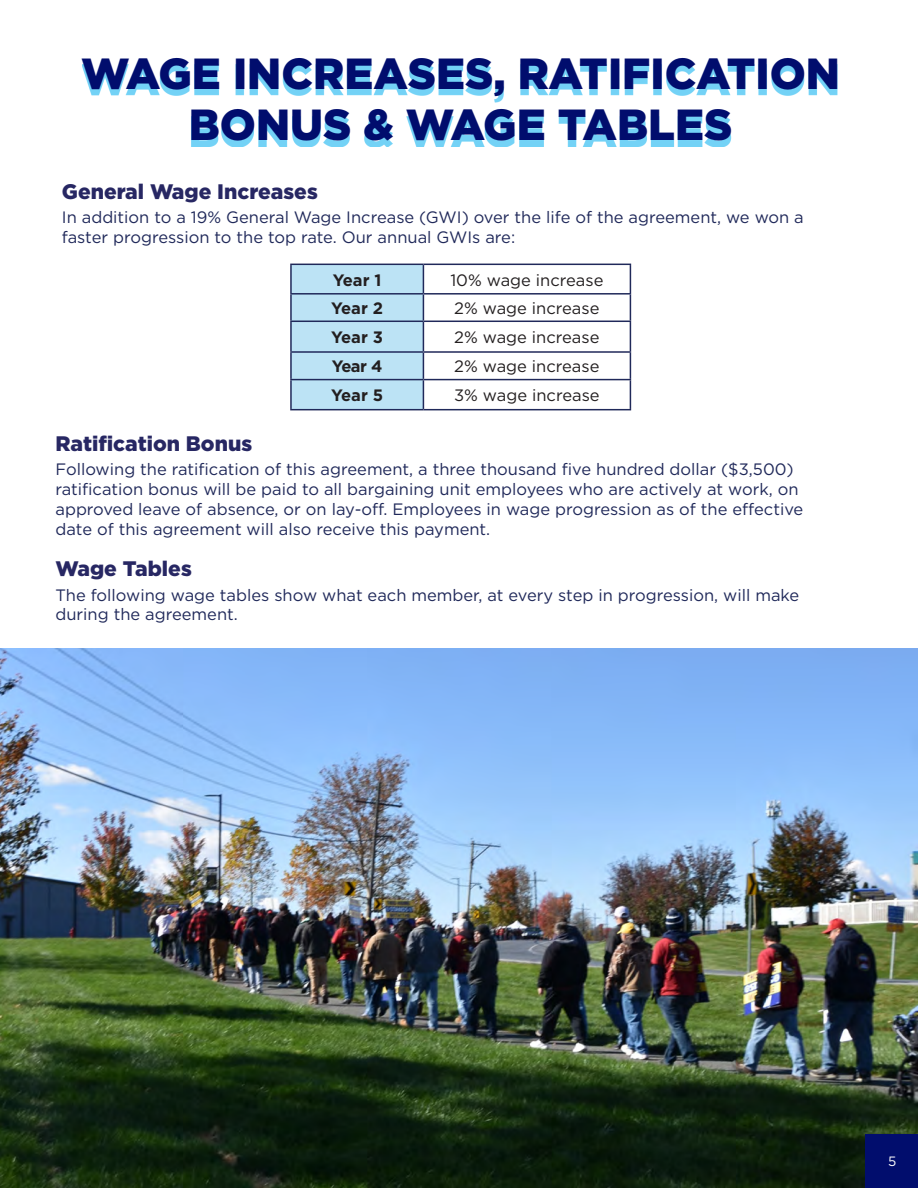
<style>
.page{position:relative;width:918px;height:1188px;background:#fff}
.page>*{position:absolute;margin:0;border:0;box-sizing:border-box;transform-origin:0 0}
.t1{font:900 43.5px/51px "Gotham";color:#010d6d;text-align:center}
.t2{font:900 21px "Gotham";color:#272763}
.Body_1{font:16.5px/19.8px "Gotham";color:#20295a}
.t3{font:16.5px "Gotham";color:#231f20}
.t4{font:700 16.5px "Gotham";color:#231f20}
.t5{font:13.5px "Gotham";color:#fff}
</style>
<div class="page">
<div style="left:82px;top:64px;width:755px;height:83px;background:#00aeef;opacity:.55"></div>
<hr style="left:290px;top:264px;width:133px;height:1px;background:#20295a">
<hr style="left:290px;top:265px;width:2px;height:28px;background:#20295a">
<hr style="left:290px;top:293px;width:133px;height:2px;background:#20295a">
<hr style="left:290px;top:295px;width:2px;height:26px;background:#20295a">
<hr style="left:290px;top:321px;width:133px;height:1px;background:#20295a">
<hr style="left:290px;top:322px;width:2px;height:29px;background:#20295a">
<hr style="left:290px;top:351px;width:133px;height:2px;background:#20295a">
<hr style="left:290px;top:353px;width:2px;height:26px;background:#20295a">
<hr style="left:290px;top:379px;width:133px;height:1px;background:#20295a">
<hr style="left:290px;top:380px;width:2px;height:29px;background:#20295a">
<svg style="left:291px;top:264px;width:340px;height:145px"></svg>
<hr style="left:290px;top:409px;width:133px;height:1px;background:#20295a">
<hr style="left:423px;top:409px;width:208px;height:1px;background:#20295a">
<img style="left:1px;top:648px;width:917px;height:540px">
<div style="left:866px;top:1134px;width:52px;height:54px;background:#010d6d"></div>
<p class="t1" style="left:81px;top:47px;width:760px">WAGE INCREASES, RATIFICATION<br>BONUS &amp; WAGE TABLES</p>
<p class="t2" style="left:62px;top:177px;width:257px">General Wage Increases</p>
<p class="Body_1" style="left:62px;top:207px;width:743px">In addition to a 19% General Wage Increase (GWI) over the life of the agreement, we won a faster progression to the top rate. Our annual GWIs are:</p>
<p class="t2" style="left:56px;top:429px;width:198px">Ratification Bonus</p>
<p class="t4" style="left:333px;top:269px;width:50px">Year 1</p>
<p class="t3" style="left:450px;top:269px;width:155px">10% wage increase</p>
<p class="t4" style="left:331px;top:297px;width:54px">Year 2</p>
<p class="t3" style="left:454px;top:298px;width:147px">2% wage increase</p>
<p class="t4" style="left:331px;top:326px;width:53px">Year 3</p>
<p class="t3" style="left:454px;top:327px;width:147px">2% wage increase</p>
<p class="t4" style="left:332px;top:356px;width:52px">Year 4</p>
<p class="t3" style="left:454px;top:356px;width:147px">2% wage increase</p>
<p class="t4" style="left:331px;top:384px;width:54px">Year 5</p>
<p class="t3" style="left:454px;top:385px;width:147px">3% wage increase</p>
<p class="Body_1" style="left:56px;top:459px;width:749px">Following the ratification of this agreement, a three thousand five hundred dollar ($3,500) ratification bonus will be paid to all bargaining unit employees who are actively at work, on approved leave of absence, or on lay-off. Employees in wage progression as of the effective date of this agreement will also receive this payment.</p>
<p class="t2" style="left:56px;top:554px;width:138px">Wage Tables</p>
<p class="Body_1" style="left:56px;top:585px;width:745px">The following wage tables show what each member, at every step in progression, will make during the agreement.</p>
<p class="t5" style="left:888px;top:1153px;width:10px">5</p>
</div>
